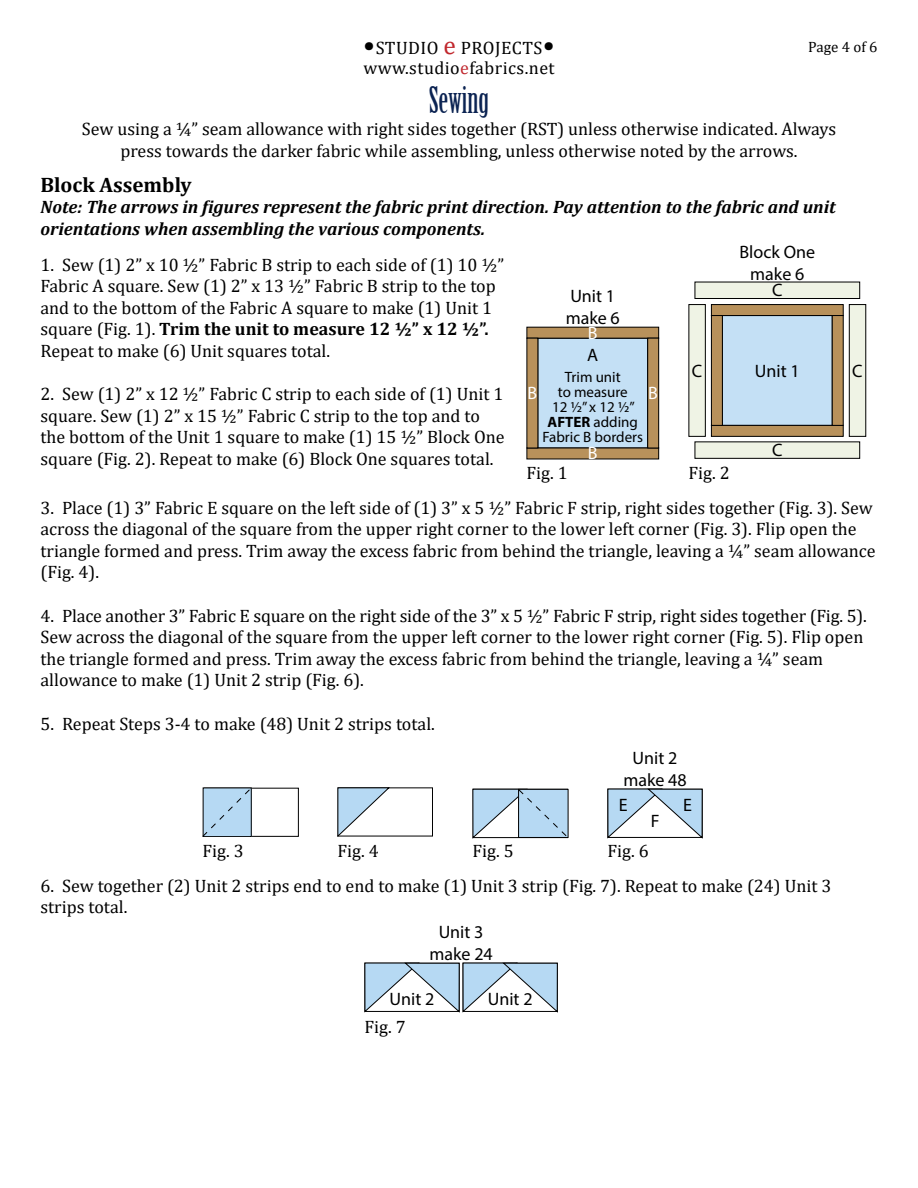
<style>
.page{position:relative;width:918px;height:1188px;background:#fff}
.page>*{position:absolute;margin:0;border:0;box-sizing:border-box;transform-origin:0 0}
.t1{font:36px "Birch Std";color:#0b2352}
.t2{font:700 21px "Cambria";color:#000}
.t3{font:18px/21.6px "Cambria";color:#000}
.t4{font:italic 700 18px/21.6px "Cambria";color:#000}
.t5{font:18px/21.6px "Myriad Pro";color:#000;text-align:center}
.t6{font:18px "Cambria";letter-spacing:.025em;color:#000}
.t7{font:18px "Myriad Pro";color:#fff}
.t8{font:15px/15px "Myriad Pro";color:#000;text-align:center}
.t9{font:15px "Cambria";color:#000}
.s1{font-size:27px}
.s2{font-size:25.5px;color:#c1272d}
.s3{color:#c0272e}
.s4{font-weight:700}
</style>
<div class="page">
<div style="left:537px;top:338px;width:111px;height:110px;background:#c4e0f5;border:1px solid #000"></div>
<div style="left:527px;top:327px;width:132px;height:11px;background:#b8915b"></div>
<div style="left:526px;top:327px;width:133px;height:12px;border:1px solid #000"></div>
<div style="left:527px;top:448px;width:132px;height:11px;background:#b8915b"></div>
<div style="left:527px;top:338px;width:11px;height:110px;background:#b8915b"></div>
<div style="left:648px;top:338px;width:11px;height:110px;background:#b8915b"></div>
<div style="left:647px;top:338px;width:12px;height:110px;border:1px solid #000"></div>
<div style="left:722px;top:315px;width:111px;height:111px;background:#c4e0f5"></div>
<div style="left:695px;top:282px;width:165px;height:17px;background:#eff3e5;border:1px solid #000"></div>
<div style="left:695px;top:441px;width:165px;height:18px;background:#eff3e5;border:1px solid #000"></div>
<div style="left:689px;top:305px;width:16px;height:131px;background:#eff3e5"></div>
<div style="left:688px;top:304px;width:18px;height:133px;border:1px solid #000"></div>
<div style="left:849px;top:305px;width:17px;height:131px;background:#eff3e5"></div>
<div style="left:849px;top:304px;width:17px;height:133px;border:1px solid #000"></div>
<div style="left:711px;top:304px;width:133px;height:12px;background:#b8915b;border:1px solid #000"></div>
<div style="left:711px;top:425px;width:133px;height:12px;background:#b8915b;border:1px solid #000"></div>
<div style="left:711px;top:315px;width:12px;height:111px;background:#b8915b;border:1px solid #000"></div>
<div style="left:832px;top:315px;width:12px;height:111px;background:#b8915b;border:1px solid #000"></div>
<div style="left:204px;top:788px;width:95px;height:49px;border:1px solid #000"></div>
<svg style="left:202px;top:788px;width:50px;height:49px;background:#a8c8df"></svg>
<div style="left:338px;top:787px;width:95px;height:49px;border:1px solid #000"></div>
<svg style="left:338px;top:787px;width:53px;height:50px"></svg>
<svg style="left:472px;top:789px;width:96px;height:50px"></svg>
<svg style="left:608px;top:788px;width:95px;height:50px"></svg>
<svg style="left:364px;top:962px;width:194px;height:50px"></svg>
<p class="t6" style="left:363px;top:37px;width:193px"><span class="s1">•</span>STUDIO <span class="s2">e</span> PROJECTS<span class="s1">•</span></p>
<p class="t9" style="left:808px;top:38px;width:71px">Page 4 of 6</p>
<h1 class="t1" style="left:429px;top:80px;width:62px">Sewing</h1>
<p class="t3" style="left:82px;top:118px;width:756px;text-align:center">Sew using a ¼” seam allowance with right sides together (RST) unless otherwise indicated. Always press towards the darker fabric while assembling, unless otherwise noted by the arrows.</p>
<p class="t6" style="left:363px;top:57px;width:193px">www.studio<span class="s3">e</span>fabrics.net</p>
<p class="t2" style="left:40px;top:170px;width:153px">Block Assembly</p>
<p class="t4" style="left:40px;top:196px;width:797px">Note: The arrows in figures represent the fabric print direction. Pay attention to the fabric and unit orientations when assembling the various components.</p>
<p class="t5" style="left:740px;top:241px;width:77px">Block One make 6</p>
<p class="t3" style="left:41px;top:253px;width:465px">1. Sew (1) 2” x 10 ½” Fabric B strip to each side of (1) 10 ½” Fabric A square. Sew (1) 2” x 13 ½” Fabric B strip to the top and to the bottom of the Fabric A square to make (1) Unit 1 square (Fig. 1). <span class="s4">Trim the unit to measure 12 ½” x 12 ½”.<br></span>Repeat to make (6) Unit squares total.</p>
<p class="t3" style="left:41px;top:383px;width:466px">2. Sew (1) 2” x 12 ½” Fabric C strip to each side of (1) Unit 1 square. Sew (1) 2” x 15 ½” Fabric C strip to the top and to the bottom of the Unit 1 square to make (1) 15 ½” Block One square (Fig. 2). Repeat to make (6) Block One squares total.</p>
<p class="t3" style="left:41px;top:496px;width:837px">3. Place (1) 3” Fabric E square on the left side of (1) 3” x 5 ½” Fabric F strip, right sides together (Fig. 3). Sew across the diagonal of the square from the upper right corner to the lower left corner (Fig. 3). Flip open the triangle formed and press. Trim away the excess fabric from behind the triangle, leaving a ¼” seam allowance (Fig. 4).</p>
<p class="t3" style="left:41px;top:604px;width:828px">4. Place another 3” Fabric E square on the right side of the 3” x 5 ½” Fabric F strip, right sides together (Fig. 5).<br>Sew across the diagonal of the square from the upper left corner to the lower right corner (Fig. 5). Flip open the triangle formed and press. Trim away the excess fabric from behind the triangle, leaving a ¼” seam allowance to make (1) Unit 2 strip (Fig. 6).</p>
<p class="t3" style="left:41px;top:712px;width:396px">5. Repeat Steps 3-4 to make (48) Unit 2 strips total.</p>
<p class="t5" style="left:772px;top:279px;width:12px">C</p>
<p class="t5" style="left:566px;top:285px;width:56px;text-align:left">Unit 1 make 6</p>
<p class="t7" style="left:588px;top:322px;width:11px">B</p>
<p class="t5" style="left:587px;top:344px;width:13px">A</p>
<p class="t8" style="left:543px;top:369px;width:102px">Trim unit<br>to measure<br>12 ½” x 12 ½”<br><span class="s4">AFTER</span> adding<br>Fabric B borders</p>
<p class="t5" style="left:692px;top:360px;width:12px">C</p>
<p class="t5" style="left:852px;top:360px;width:12px">C</p>
<p class="t5" style="left:755px;top:360px;width:46px">Unit 1</p>
<p class="t7" style="left:527px;top:382px;width:11px">B</p>
<p class="t7" style="left:648px;top:382px;width:11px">B</p>
<p class="t5" style="left:772px;top:439px;width:12px">C</p>
<p class="t7" style="left:588px;top:442px;width:11px">B</p>
<p class="t3" style="left:526px;top:462px;width:43px">Fig. 1</p>
<p class="t3" style="left:688px;top:462px;width:43px">Fig. 2</p>
<p class="t5" style="left:623px;top:747px;width:65px">Unit 2 make 48</p>
<p class="t5" style="left:619px;top:794px;width:10px">E</p>
<p class="t5" style="left:683px;top:794px;width:10px">E</p>
<p class="t5" style="left:651px;top:810px;width:10px">F</p>
<p class="t3" style="left:202px;top:840px;width:43px">Fig. 3</p>
<p class="t3" style="left:337px;top:840px;width:43px">Fig. 4</p>
<p class="t3" style="left:472px;top:840px;width:43px">Fig. 5</p>
<p class="t3" style="left:607px;top:840px;width:43px">Fig. 6</p>
<p class="t3" style="left:41px;top:874px;width:792px">6. Sew together (2) Unit 2 strips end to end to make (1) Unit 3 strip (Fig. 7). Repeat to make (24) Unit 3 strips total.</p>
<p class="t5" style="left:429px;top:921px;width:65px">Unit 3 make 24</p>
<p class="t5" style="left:390px;top:988px;width:46px">Unit 2</p>
<p class="t5" style="left:488px;top:988px;width:46px">Unit 2</p>
<p class="t3" style="left:364px;top:1016px;width:43px">Fig. 7</p>
</div>
